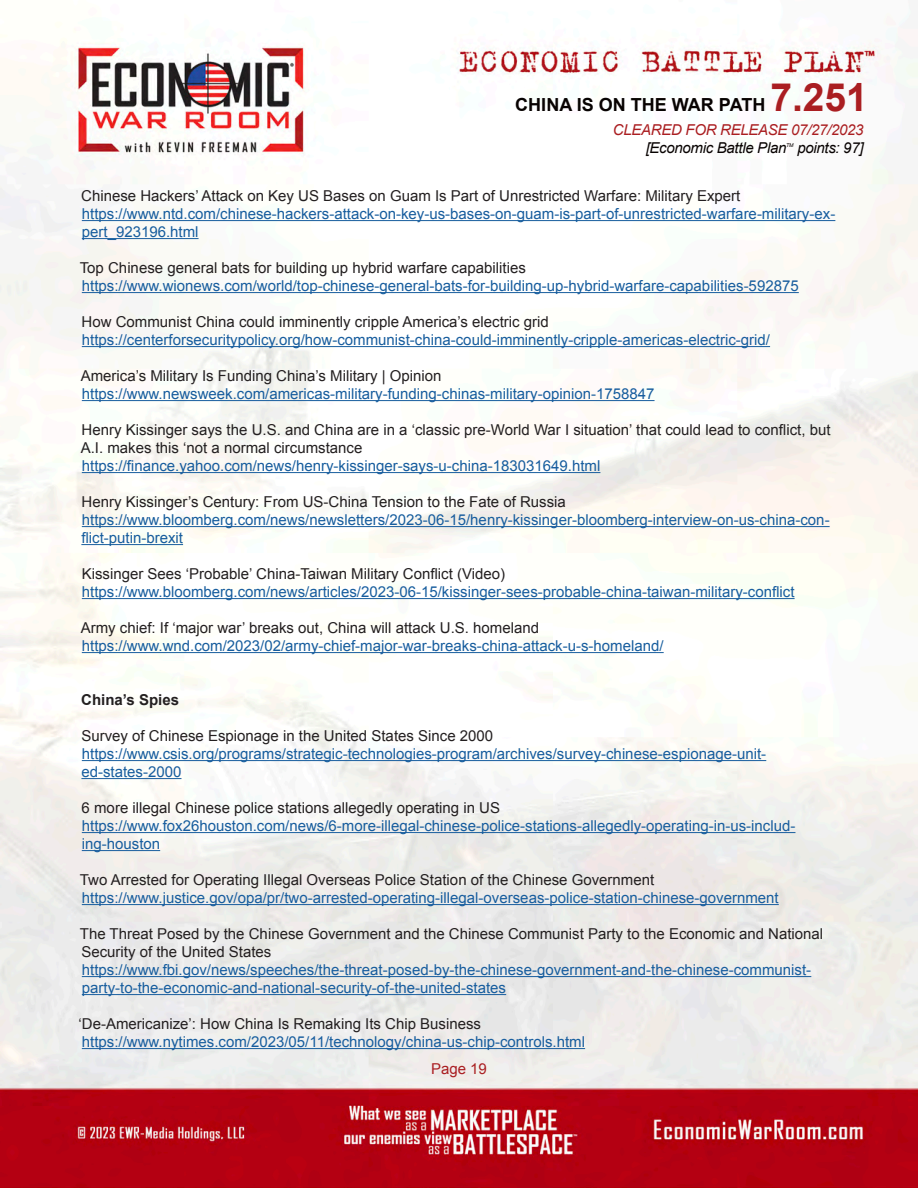
<style>
.page{position:relative;width:918px;height:1188px;background:#fff}
.page>*{position:absolute;margin:0;border:0;box-sizing:border-box;transform-origin:0 0}
.t1{font:700 18px "Arial";color:#080302}
.t2{font:15px/18px "Arial";color:#175d9e}
.t3{font:15px/18px "Arial";color:#231f20}
.t4{font:italic 15px "Arial";letter-spacing:-.02em;color:#080302}
.t5{font:italic 15px "Arial";letter-spacing:-.02em;color:#aa1e21}
.t6{font:700 15px "Arial";color:#231f20}
.t7{font:15px "Arial";color:#aa1e21}
.t8{font:italic 5.25px "Arial";color:#080302}
.s1{font-size:39px;color:#aa1e21}
</style>
<div class="page">
<img style="left:0;top:5px;width:918px;height:1183px">
<hr style="left:82px;top:220px;width:753px;height:1px;background:#175d9e">
<hr style="left:82px;top:238px;width:117px;height:1px;background:#175d9e">
<hr style="left:82px;top:292px;width:717px;height:1px;background:#175d9e">
<hr style="left:82px;top:346px;width:688px;height:1px;background:#175d9e">
<hr style="left:82px;top:400px;width:573px;height:1px;background:#175d9e">
<hr style="left:82px;top:472px;width:518px;height:1px;background:#175d9e">
<hr style="left:82px;top:526px;width:748px;height:1px;background:#175d9e">
<hr style="left:81px;top:544px;width:102px;height:1px;background:#175d9e">
<hr style="left:82px;top:598px;width:713px;height:1px;background:#175d9e">
<hr style="left:82px;top:652px;width:582px;height:1px;background:#175d9e">
<hr style="left:82px;top:760px;width:684px;height:1px;background:#175d9e">
<hr style="left:81px;top:778px;width:100px;height:1px;background:#175d9e">
<hr style="left:82px;top:832px;width:713px;height:1px;background:#175d9e">
<hr style="left:82px;top:850px;width:78px;height:1px;background:#175d9e">
<hr style="left:82px;top:904px;width:697px;height:1px;background:#175d9e">
<hr style="left:82px;top:976px;width:729px;height:1px;background:#175d9e">
<hr style="left:82px;top:994px;width:424px;height:1px;background:#175d9e">
<hr style="left:82px;top:1048px;width:503px;height:1px;background:#175d9e">
<p class="t1" style="left:515px;top:93px;width:354px">CHINA IS ON THE WAR PATH <span class="s1">7.251</span></p>
<p class="t5" style="left:613px;top:120px;width:252px">CLEARED FOR RELEASE 07/27/2023</p>
<p class="t4" style="left:646px;top:138px;width:142px">[Economic Battle Plan</p>
<p class="t8" style="left:786px;top:141px;width:9px">TM</p>
<p class="t4" style="left:797px;top:138px;width:68px">points: 97]</p>
<p class="t3" style="left:81px;top:187px;width:661px">Chinese Hackers’ Attack on Key US Bases on Guam Is Part of Unrestricted Warfare: Military Expert</p>
<p class="t2" style="left:82px;top:205px;width:755px">https://www.ntd.com/chinese-hackers-attack-on-key-us-bases-on-guam-is-part-of-unrestricted-warfare-military-ex&shy;pert_923196.html</p>
<p class="t3" style="left:80px;top:259px;width:448px">Top Chinese general bats for building up hybrid warfare capabilities</p>
<p class="t2" style="left:82px;top:277px;width:718px">https://www.wionews.com/world/top-chinese-general-bats-for-building-up-hybrid-warfare-capabilities-592875</p>
<p class="t3" style="left:82px;top:313px;width:469px">How Communist China could imminently cripple America’s electric grid</p>
<p class="t2" style="left:82px;top:331px;width:690px">https://centerforsecuritypolicy.org/how-communist-china-could-imminently-cripple-americas-electric-grid/</p>
<p class="t3" style="left:81px;top:367px;width:362px">America’s Military Is Funding China’s Military | Opinion</p>
<p class="t2" style="left:82px;top:385px;width:574px">https://www.newsweek.com/americas-military-funding-chinas-military-opinion-1758847</p>
<p class="t3" style="left:81px;top:421px;width:751px">Henry Kissinger says the U.S. and China are in a ‘classic pre-World War I situation’ that could lead to conflict, but<br>A.I. makes this ‘not a normal circumstance</p>
<p class="t2" style="left:82px;top:457px;width:520px">https://finance.yahoo.com/news/henry-kissinger-says-u-china-183031649.html</p>
<p class="t3" style="left:82px;top:493px;width:486px">Henry Kissinger’s Century: From US-China Tension to the Fate of Russia</p>
<p class="t2" style="left:81px;top:511px;width:750px">https://www.bloomberg.com/news/newsletters/2023-06-15/henry-kissinger-bloomberg-interview-on-us-china-con&shy;flict-putin-brexit</p>
<p class="t3" style="left:82px;top:565px;width:425px">Kissinger Sees ‘Probable’ China-Taiwan Military Conflict (Video)</p>
<p class="t2" style="left:82px;top:583px;width:714px">https://www.bloomberg.com/news/articles/2023-06-15/kissinger-sees-probable-china-taiwan-military-conflict</p>
<p class="t3" style="left:81px;top:619px;width:460px">Army chief: If ‘major war’ breaks out, China will attack U.S. homeland</p>
<p class="t2" style="left:82px;top:637px;width:583px">https://www.wnd.com/2023/02/army-chief-major-war-breaks-china-attack-u-s-homeland/</p>
<p class="t6" style="left:81px;top:690px;width:99px">China’s Spies</p>
<p class="t3" style="left:81px;top:727px;width:413px">Survey of Chinese Espionage in the United States Since 2000</p>
<p class="t2" style="left:81px;top:745px;width:686px">https://www.csis.org/programs/strategic-technologies-program/archives/survey-chinese-espionage-unit&shy;ed-states-2000</p>
<p class="t3" style="left:82px;top:799px;width:420px">6 more illegal Chinese police stations allegedly operating in US</p>
<p class="t2" style="left:82px;top:817px;width:715px">https://www.fox26houston.com/news/6-more-illegal-chinese-police-stations-allegedly-operating-in-us-includ&shy;ing-houston</p>
<p class="t3" style="left:80px;top:871px;width:576px">Two Arrested for Operating Illegal Overseas Police Station of the Chinese Government</p>
<p class="t2" style="left:82px;top:889px;width:698px">https://www.justice.gov/opa/pr/two-arrested-operating-illegal-overseas-police-station-chinese-government</p>
<p class="t3" style="left:80px;top:925px;width:745px">The Threat Posed by the Chinese Government and the Chinese Communist Party to the Economic and National<br>Security of the United States</p>
<p class="t2" style="left:82px;top:961px;width:731px">https://www.fbi.gov/news/speeches/the-threat-posed-by-the-chinese-government-and-the-chinese-communist&shy;party-to-the-economic-and-national-security-of-the-united-states</p>
<p class="t3" style="left:79px;top:1015px;width:404px">‘De-Americanize’: How China Is Remaking Its Chip Business</p>
<p class="t2" style="left:82px;top:1033px;width:505px">https://www.nytimes.com/2023/05/11/technology/china-us-chip-controls.html</p>
<p class="t7" style="left:431px;top:1059px;width:57px">Page 19</p>
</div>
